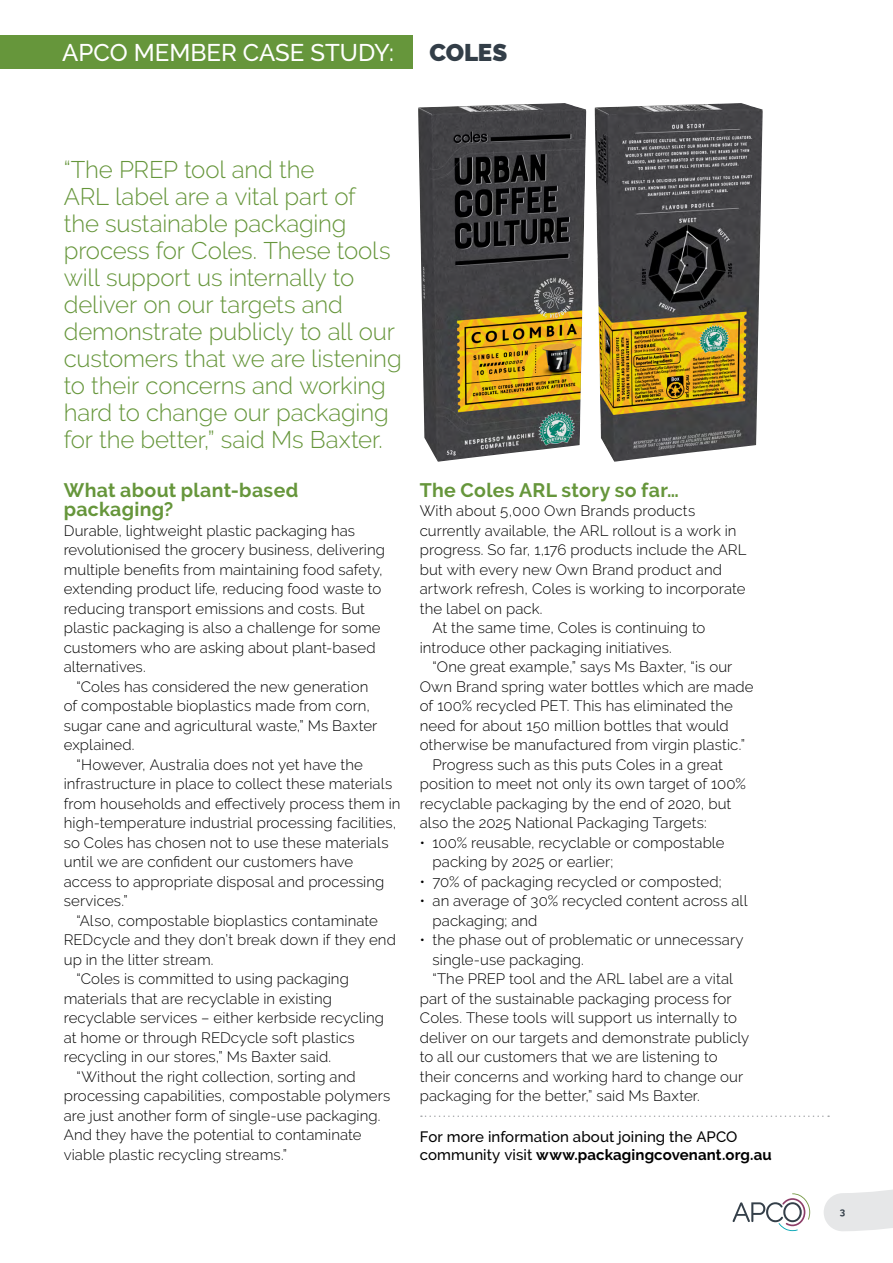
<style>
.page{position:relative;width:893px;height:1263px;background:#fff}
.page>*{position:absolute;margin:0;border:0;box-sizing:border-box;transform-origin:0 0}
.t1{font:300 24px/27px "Raleway";letter-spacing:-.005em;color:#66963b}
.t2{font:500 24px "Raleway";color:#fff}
.t3{font:900 24px "Raleway";letter-spacing:-.005em;color:#333e48}
.t4{font:700 19.5px/19.5px "Raleway";letter-spacing:.02em;color:#66963b}
.t5{font:300 15px/19.5px "Raleway";letter-spacing:.005em;color:#000}
.t6{font:500 15px/18px "Raleway";letter-spacing:.005em;color:#000}
.t7{font:700 9.75px "Raleway";color:#333e48}
.s1{font-weight:700}
</style>
<div class="page">
<div style="left:0;top:35px;width:412px;height:33px;background:#66963b"></div>
<svg style="left:421px;top:1115px;width:472px;height:116px"></svg>
<img style="left:594px;top:103px;width:169px;height:359px">
<img style="left:418px;top:103px;width:168px;height:359px">
<h1 class="t2" style="left:62px;top:39px;width:333px">APCO MEMBER CASE STUDY:</h1>
<h1 class="t3" style="left:429px;top:39px;width:79px">COLES</h1>
<p class="t1" style="left:64px;top:156px;width:339px">“The PREP tool and the<br>ARL label are a vital part of<br>the sustainable packaging process for Coles. These tools will support us internally to deliver on our targets and demonstrate publicly to all our customers that we are listening to their concerns and working hard to change our packaging for the better,” said Ms Baxter.</p>
<h2 class="t4" style="left:64px;top:480px;width:236px">What about plant-based packaging?</h2>
<p class="t5" style="left:64px;top:521px;width:323px">Durable, lightweight plastic packaging has revolutionised the grocery business, delivering multiple benefits from maintaining food safety, extending product life, reducing food waste to reducing transport emissions and costs. But plastic packaging is also a challenge for some customers who are asking about plant-based alternatives.</p>
<p class="t5" style="left:64px;top:677px;width:315px;text-indent:13px">“Coles has considered the new generation of compostable bioplastics made from corn, sugar cane and agricultural waste,” Ms Baxter explained.</p>
<p class="t5" style="left:77px;top:755px;width:288px">“However, Australia does not yet have the</p>
<p class="t5" style="left:64px;top:774px;width:330px">infrastructure in place to collect these materials</p>
<p class="t5" style="left:64px;top:794px;width:338px">from households and effectively process them in</p>
<p class="t5" style="left:64px;top:813px;width:334px">high-temperature industrial processing facilities,</p>
<p class="t5" style="left:64px;top:833px;width:326px">so Coles has chosen not to use these materials</p>
<p class="t5" style="left:64px;top:852px;width:291px">until we are confident our customers have</p>
<p class="t5" style="left:64px;top:872px;width:322px">access to appropriate disposal and processing</p>
<p class="t5" style="left:64px;top:891px;width:65px">services.”</p>
<p class="t5" style="left:77px;top:911px;width:303px">“Also, compostable bioplastics contaminate</p>
<p class="t5" style="left:64px;top:930px;width:334px">REDcycle and they don’t break down if they end</p>
<p class="t5" style="left:64px;top:950px;width:151px">up in the litter stream.</p>
<p class="t5" style="left:77px;top:969px;width:274px">“Coles is committed to using packaging</p>
<p class="t5" style="left:64px;top:989px;width:270px">materials that are recyclable in existing</p>
<p class="t5" style="left:64px;top:1008px;width:322px">recyclable services – either kerbside recycling</p>
<p class="t5" style="left:64px;top:1028px;width:292px">at home or through REDcycle soft plastics</p>
<p class="t5" style="left:64px;top:1047px;width:269px">recycling in our stores,” Ms Baxter said.</p>
<p class="t5" style="left:77px;top:1067px;width:281px">“Without the right collection, sorting and</p>
<p class="t5" style="left:64px;top:1086px;width:328px">processing capabilities, compostable polymers</p>
<p class="t5" style="left:64px;top:1106px;width:318px">are just another form of single-use packaging.</p>
<p class="t5" style="left:64px;top:1125px;width:299px">And they have the potential to contaminate</p>
<p class="t5" style="left:64px;top:1145px;width:225px">viable plastic recycling streams.”</p>
<h2 class="t4" style="left:420px;top:480px;width:260px">The Coles ARL story so far…</h2>
<p class="t5" style="left:420px;top:501px;width:277px">With about 5,000 Own Brands products</p>
<p class="t5" style="left:420px;top:521px;width:318px">currently available, the ARL rollout is a work in</p>
<p class="t5" style="left:420px;top:540px;width:328px">progress. So far, 1,176 products include the ARL</p>
<p class="t5" style="left:420px;top:560px;width:304px">but with every new Own Brand product and</p>
<p class="t5" style="left:420px;top:579px;width:327px">artwork refresh, Coles is working to incorporate</p>
<p class="t5" style="left:420px;top:599px;width:124px">the label on pack.</p>
<p class="t5" style="left:433px;top:618px;width:274px">At the same time, Coles is continuing to</p>
<p class="t5" style="left:420px;top:638px;width:254px">introduce other packaging initiatives.</p>
<p class="t5" style="left:433px;top:657px;width:301px">“One great example,” says Ms Baxter, “is our</p>
<p class="t5" style="left:420px;top:677px;width:335px">Own Brand spring water bottles which are made</p>
<p class="t5" style="left:420px;top:696px;width:315px">of 100% recycled PET. This has eliminated the</p>
<p class="t5" style="left:420px;top:716px;width:311px">need for about 150 million bottles that would</p>
<p class="t5" style="left:420px;top:735px;width:327px">otherwise be manufactured from virgin plastic.”</p>
<p class="t5" style="left:433px;top:755px;width:292px">Progress such as this puts Coles in a great</p>
<p class="t5" style="left:420px;top:774px;width:328px">position to meet not only its own target of 100%</p>
<p class="t5" style="left:420px;top:794px;width:313px">recyclable packaging by the end of 2020, but</p>
<p class="t5" style="left:420px;top:813px;width:288px">also the 2025 National Packaging Targets:</p>
<p class="t5" style="left:433px;top:833px;width:293px;text-indent:-13px">• 100% reusable, recyclable or compostable packing by 2025 or earlier;</p>
<p class="t5" style="left:420px;top:872px;width:303px">• 70% of packaging recycled or composted;</p>
<p class="t5" style="left:433px;top:891px;width:316px;text-indent:-13px">• an average of 30% recycled content across all packaging; and</p>
<p class="t5" style="left:420px;top:930px;width:325px">• the phase out of problematic or unnecessary</p>
<p class="t5" style="left:433px;top:950px;width:153px">single-use packaging.</p>
<p class="t5" style="left:433px;top:969px;width:302px">“The PREP tool and the ARL label are a vital</p>
<p class="t5" style="left:420px;top:989px;width:313px">part of the sustainable packaging process for</p>
<p class="t5" style="left:420px;top:1008px;width:319px">Coles. These tools will support us internally to</p>
<p class="t5" style="left:420px;top:1028px;width:331px">deliver on our targets and demonstrate publicly</p>
<p class="t5" style="left:420px;top:1047px;width:299px">to all our customers that we are listening to</p>
<p class="t5" style="left:420px;top:1067px;width:325px">their concerns and working hard to change our</p>
<p class="t5" style="left:420px;top:1086px;width:282px">packaging for the better,” said Ms Baxter.</p>
<p class="t6" style="left:420px;top:1128px;width:354px">For more information about joining the APCO community visit <span class="s1">www.packagingcovenant.org.au</span></p>
<p class="t7" style="left:840px;top:1206px;width:7px">3</p>
</div>
